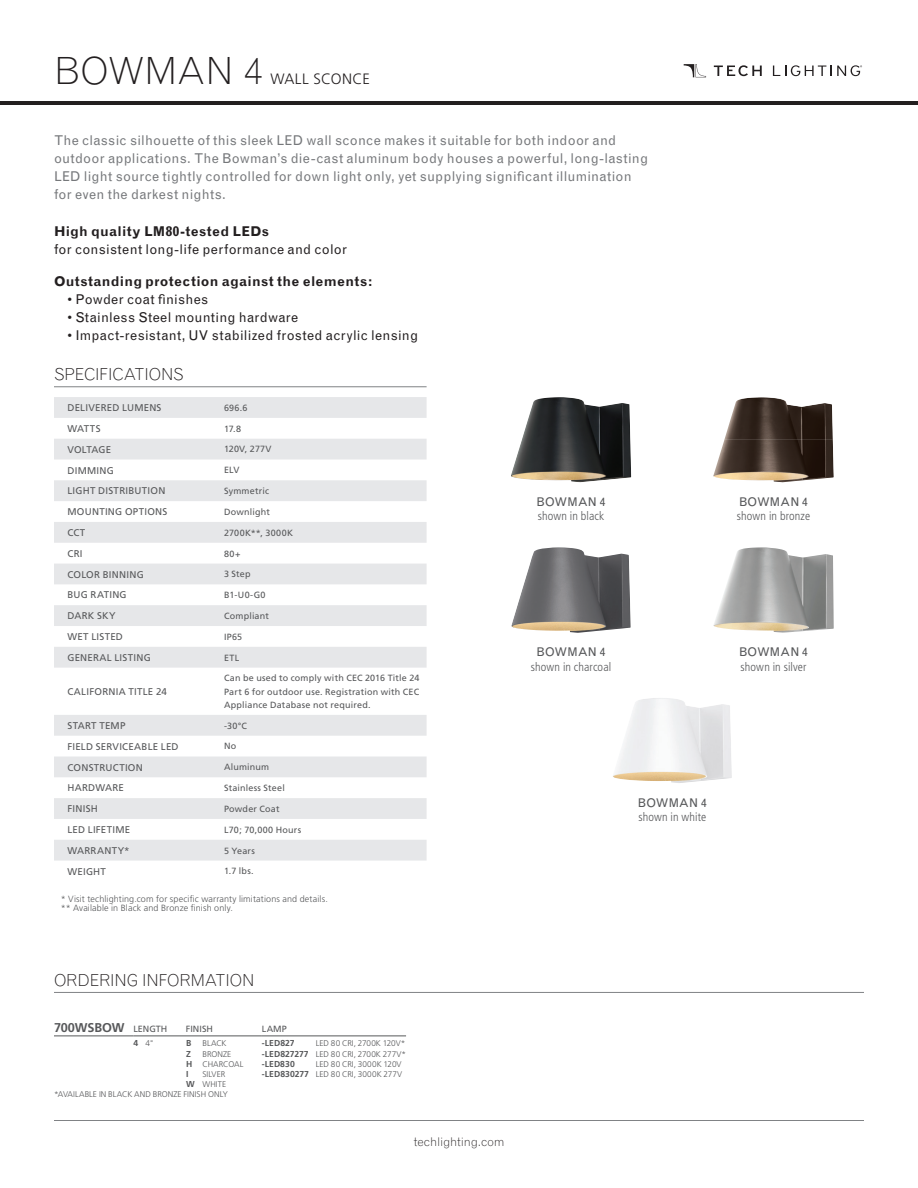
<style>
.page{position:relative;width:918px;height:1188px;background:#fff}
.page>*{position:absolute;margin:0;border:0;box-sizing:border-box;transform-origin:0 0}
.t1{font:300 37.5px "Grotesque";letter-spacing:.005em;color:#231f20}
.t2{font:300 16.5px "Grotesque";letter-spacing:-.015em;color:#231f20}
.t3{font:300 15px "Frutiger";letter-spacing:.025em;color:#231f20}
.t4{font:13.5px/18px "Grotesque";letter-spacing:.015em;color:#76787b}
.t5{font:13.5px "Grotesque";letter-spacing:.02em;color:#231f20}
.t6{font:700 13.5px "Grotesque";letter-spacing:.02em;color:#231f20}
.t7{font:700 12.75px "Frutiger";letter-spacing:-.015em;color:#57585a}
.t8{font:300 condensed 12px "Frutiger";letter-spacing:.01em;color:#57585a}
.t9{font:12px "Grotesque";color:#57585a}
.t10{font:300 12px "Grotesque";letter-spacing:-.01em;color:#231f20}
.t11{font:9.75px "Frutiger";letter-spacing:.025em;color:#57585a}
.t12{font:9.75px "Frutiger";color:#57585a}
.t13{font:9px/13.5px "Frutiger";letter-spacing:.02em;color:#57585a;text-align:justify}
.t14{font:300 9px/9.8px "Frutiger";letter-spacing:.015em;color:#57585a}
.t15{font:700 8.7px "Frutiger";letter-spacing:.005em;color:#57585a}
.t16{font:300 8.25px/10.2px "Frutiger";letter-spacing:.005em;color:#57585a;text-align:right}
.s1{font-weight:400;font-size:9px}
.s2{font-weight:700;font-size:8.7px}
</style>
<div class="page">
<svg style="left:714px;top:65px;width:48px;height:11px"></svg>
<svg style="left:773px;top:65px;width:89px;height:11px"></svg>
<svg style="left:684px;top:64px;width:22px;height:13px"></svg>
<hr style="left:0;top:101px;width:918px;height:4px;background:#231f20">
<hr style="left:54px;top:1120px;width:810px;height:1px;background:#808285">
<img style="left:511px;top:547px;width:120px;height:86px">
<img style="left:511px;top:397px;width:120px;height:85px">
<img style="left:613px;top:698px;width:119px;height:85px">
<img style="left:713px;top:547px;width:121px;height:86px">
<img style="left:724px;top:397px;width:109px;height:43px">
<img style="left:713px;top:440px;width:121px;height:42px">
<hr style="left:54px;top:387px;width:373px;height:1px;background:#808285">
<svg style="left:54px;top:397px;width:373px;height:464px"></svg>
<hr style="left:54px;top:1036px;width:80px;height:1px;background:#57585a">
<hr style="left:134px;top:1036px;width:52px;height:1px;background:#57585a">
<hr style="left:186px;top:1036px;width:76px;height:1px;background:#57585a">
<hr style="left:262px;top:1036px;width:144px;height:1px;background:#57585a">
<hr style="left:54px;top:992px;width:810px;height:1px;background:#808285">
<h1 class="t1" style="left:54px;top:48px;width:210px">BOWMAN 4</h1>
<h3 class="t3" style="left:270px;top:70px;width:101px">WALL SCONCE</h3>
<p class="t4" style="left:54px;top:132px;width:596px">The classic silhouette of this sleek LED wall sconce makes it suitable for both indoor and outdoor applications. The Bowman’s die-cast aluminum body houses a powerful, long-lasting LED light source tightly controlled for down light only, yet supplying significant illumination for even the darkest nights.</p>
<h3 class="t6" style="left:54px;top:224px;width:217px">High quality LM80-tested LEDs</h3>
<h3 class="t5" style="left:54px;top:242px;width:295px">for consistent long-life performance and color</h3>
<h3 class="t6" style="left:54px;top:273px;width:320px">Outstanding protection against the elements:</h3>
<h3 class="t5" style="left:68px;top:291px;width:142px">• Powder coat finishes</h3>
<h3 class="t5" style="left:68px;top:309px;width:232px">• Stainless Steel mounting hardware</h3>
<h3 class="t5" style="left:68px;top:327px;width:352px">• Impact-resistant, UV stabilized frosted acrylic lensing</h3>
<h2 class="t2" style="left:54px;top:364px;width:131px">SPECIFICATIONS</h2>
<p class="t11" style="left:68px;top:402px;width:96px">DELIVERED LUMENS</p>
<p class="t13" style="left:224px;top:401px;width:25px">696.6</p>
<p class="t11" style="left:68px;top:423px;width:35px">WATTS</p>
<p class="t13" style="left:224px;top:422px;width:19px">17.8</p>
<p class="t12" style="left:68px;top:444px;width:45px">VOLTAGE</p>
<p class="t13" style="left:224px;top:443px;width:49px">120V, 277V</p>
<p class="t11" style="left:68px;top:464px;width:48px">DIMMING</p>
<p class="t13" style="left:224px;top:463px;width:17px">ELV</p>
<p class="t11" style="left:68px;top:485px;width:99px">LIGHT DISTRIBUTION</p>
<p class="t13" style="left:224px;top:484px;width:47px">Symmetric</p>
<p class="t11" style="left:68px;top:506px;width:101px">MOUNTING OPTIONS</p>
<p class="t13" style="left:224px;top:505px;width:47px">Downlight</p>
<p class="t11" style="left:68px;top:527px;width:19px">CCT</p>
<p class="t13" style="left:224px;top:526px;width:70px">2700K**, 3000K</p>
<p class="t11" style="left:68px;top:548px;width:17px">CRI</p>
<p class="t13" style="left:224px;top:547px;width:18px">80+</p>
<p class="t11" style="left:68px;top:569px;width:78px">COLOR BINNING</p>
<p class="t13" style="left:224px;top:568px;width:28px">3 Step</p>
<p class="t11" style="left:68px;top:589px;width:61px">BUG RATING</p>
<p class="t13" style="left:224px;top:588px;width:43px">B1-U0-G0</p>
<p class="t11" style="left:68px;top:610px;width:50px">DARK SKY</p>
<p class="t13" style="left:224px;top:609px;width:46px">Compliant</p>
<p class="t11" style="left:68px;top:631px;width:57px">WET LISTED</p>
<p class="t13" style="left:224px;top:630px;width:20px">IP65</p>
<p class="t11" style="left:68px;top:652px;width:85px">GENERAL LISTING</p>
<p class="t13" style="left:224px;top:651px;width:17px">ETL</p>
<p class="t11" style="left:68px;top:686px;width:101px">CALIFORNIA TITLE 24</p>
<p class="t13" style="left:224px;top:671px;width:197px">Can be used to comply with CEC 2016 Title 24<br>Part 6 for outdoor use. Registration with CEC Appliance Database not required.</p>
<p class="t11" style="left:68px;top:720px;width:60px">START TEMP</p>
<p class="t13" style="left:224px;top:719px;width:25px">-30°C</p>
<p class="t11" style="left:68px;top:741px;width:113px">FIELD SERVICEABLE LED</p>
<p class="t13" style="left:224px;top:740px;width:14px">No</p>
<p class="t11" style="left:68px;top:761px;width:77px">CONSTRUCTION</p>
<p class="t13" style="left:224px;top:760px;width:47px">Aluminum</p>
<p class="t11" style="left:68px;top:782px;width:58px">HARDWARE</p>
<p class="t13" style="left:224px;top:781px;width:62px">Stainless Steel</p>
<p class="t11" style="left:68px;top:803px;width:32px">FINISH</p>
<p class="t13" style="left:224px;top:802px;width:57px">Powder Coat</p>
<p class="t11" style="left:68px;top:824px;width:64px">LED LIFETIME</p>
<p class="t13" style="left:224px;top:823px;width:79px">L70; 70,000 Hours</p>
<p class="t11" style="left:68px;top:845px;width:64px">WARRANTY*</p>
<p class="t13" style="left:224px;top:844px;width:32px">5 Years</p>
<p class="t11" style="left:68px;top:866px;width:40px">WEIGHT</p>
<p class="t13" style="left:224px;top:865px;width:31px">1.7 lbs.</p>
<p class="t14" style="left:61px;top:894px;width:269px">* Visit techlighting.com for specific warranty limitations and details. ** Available in Black and Bronze finish only.</p>
<h2 class="t2" style="left:54px;top:970px;width:202px">ORDERING INFORMATION</h2>
<h3 class="t7" style="left:54px;top:1020px;width:115px">700WSBOW <span class="s1">LENGTH</span></h3>
<p class="t13" style="left:186px;top:1022px;width:28px">FINISH</p>
<p class="t13" style="left:262px;top:1022px;width:26px">LAMP</p>
<p class="t16" style="left:134px;top:1039px;width:22px"><span class="s2">4</span> 4"</p>
<p class="t15" style="left:186px;top:1038px;width:7px">B</p>
<p class="t16" style="left:202px;top:1039px;width:26px">BLACK</p>
<p class="t15" style="left:186px;top:1048px;width:6px">Z</p>
<p class="t15" style="left:262px;top:1038px;width:34px">-LED827</p>
<p class="t16" style="left:262px;top:1039px;width:146px">LED 80 CRI, 2700K 120V*<br><span class="s2">-LED827277</span> LED 80 CRI, 2700K 277V*</p>
<p class="t15" style="left:262px;top:1059px;width:34px">-LED830</p>
<p class="t16" style="left:186px;top:1049px;width:59px;text-align:center">BRONZE<br><span class="s2">H</span> CHARCOAL</p>
<p class="t15" style="left:186px;top:1069px;width:4px">I</p>
<p class="t16" style="left:186px;top:1069px;width:42px">SILVER<br><span class="s2">W</span> WHITE</p>
<p class="t16" style="left:262px;top:1059px;width:142px">LED 80 CRI, 3000K 120V<br><span class="s2">-LED830277</span> LED 80 CRI, 3000K 277V</p>
<p class="t16" style="left:54px;top:1089px;width:175px">*AVAILABLE IN BLACK AND BRONZE FINISH ONLY</p>
<h3 class="t10" style="left:414px;top:1134px;width:92px">techlighting.com</h3>
<h3 class="t9" style="left:537px;top:495px;width:70px">BOWMAN 4</h3>
<h3 class="t8" style="left:538px;top:509px;width:68px">shown in black</h3>
<h3 class="t9" style="left:537px;top:645px;width:70px">BOWMAN 4</h3>
<h3 class="t8" style="left:531px;top:660px;width:82px">shown in charcoal</h3>
<h3 class="t9" style="left:638px;top:796px;width:70px">BOWMAN 4</h3>
<h3 class="t8" style="left:638px;top:810px;width:69px">shown in white</h3>
<h3 class="t9" style="left:739px;top:495px;width:70px">BOWMAN 4</h3>
<h3 class="t8" style="left:737px;top:509px;width:75px">shown in bronze</h3>
<h3 class="t9" style="left:739px;top:645px;width:70px">BOWMAN 4</h3>
<h3 class="t8" style="left:741px;top:660px;width:67px">shown in silver</h3>
</div>
